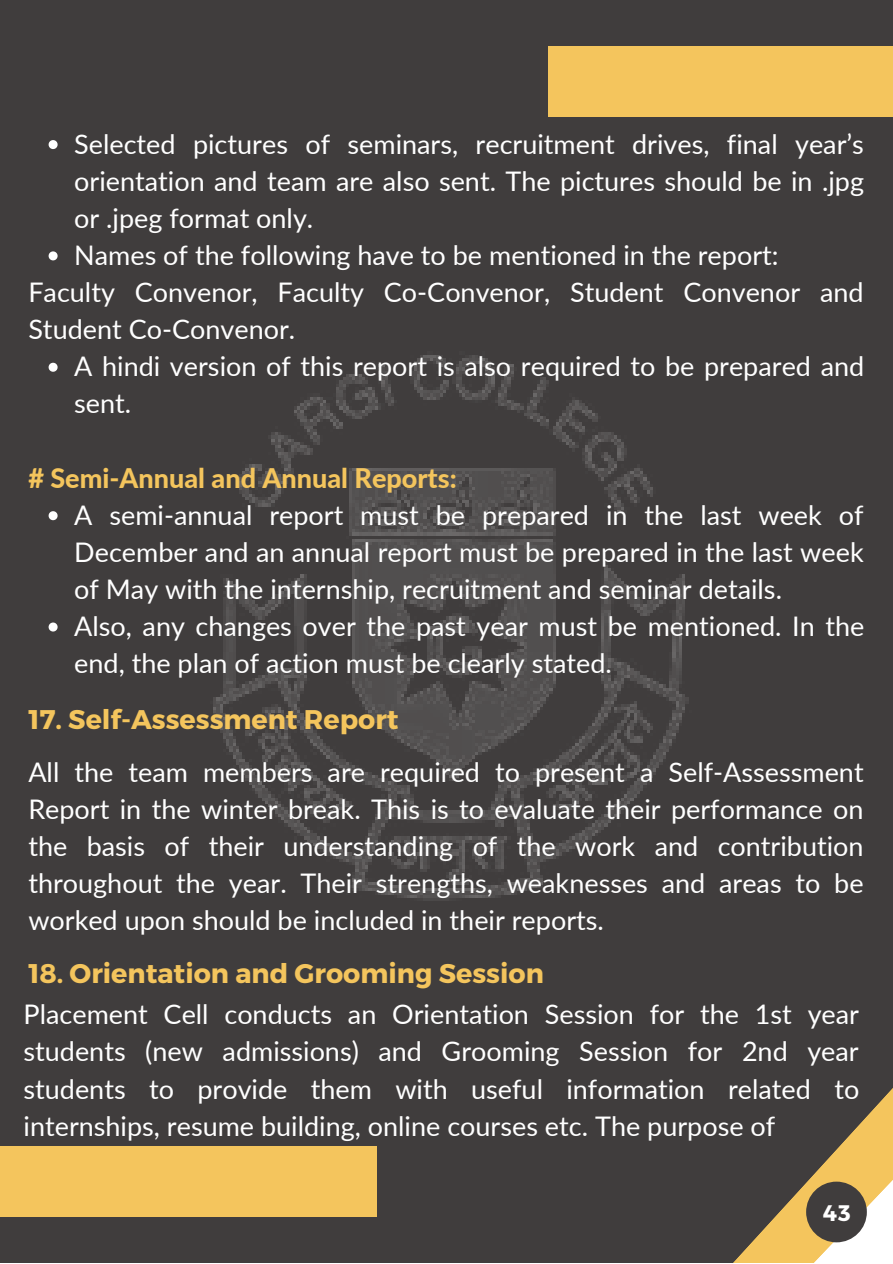
<style>
.page{position:relative;width:893px;height:1264px;background:#fff}
.page>*{position:absolute;margin:0;border:0;box-sizing:border-box;transform-origin:0 0}
.t1{font:27px/37px "Lato";color:#fff}
.t2{font:700 27px "Montserrat";color:#f4c55d}
.t3{font:800 27px "Lato";color:#f4c55d}
.t4{font:700 22.5px "Montserrat";color:#fff}
</style>
<div class="page">
<div style="left:0;top:0;width:892px;height:1262px;background:#403d3d"></div>
<div style="left:548px;top:46px;width:344px;height:71px;background:#f4c55d"></div>
<div style="left:0;top:1146px;width:377px;height:71px;background:#f4c55d"></div>
<svg style="left:734px;top:1204px;width:53px;height:58px"></svg>
<svg style="left:787px;top:1089px;width:105px;height:173px"></svg>
<img style="left:213px;top:355px;width:476px;height:546px">
<svg style="left:49px;top:140px;width:9px;height:9px"></svg>
<svg style="left:49px;top:251px;width:9px;height:9px"></svg>
<svg style="left:49px;top:363px;width:9px;height:9px"></svg>
<svg style="left:49px;top:511px;width:9px;height:9px"></svg>
<svg style="left:49px;top:622px;width:9px;height:9px"></svg>
<div style="left:806px;top:1181px;width:60px;height:61px;background:#403d3d;border-radius:50%"></div>
<p class="t1" style="left:74px;top:125px;width:791px">Selected pictures of seminars, recruitment drives, final year’s orientation and team are also sent. The pictures should be in .jpg or .jpeg format only.<br>Names of the following have to be mentioned in the report:</p>
<p class="t1" style="left:28px;top:273px;width:836px">Faculty Convenor, Faculty Co-Convenor, Student Convenor and<br>Student Co-Convenor.</p>
<p class="t1" style="left:74px;top:347px;width:791px">A hindi version of this report is also required to be prepared and sent.</p>
<p class="t3" style="left:28px;top:461px;width:430px"># Semi-Annual and Annual Reports:</p>
<p class="t1" style="left:74px;top:495px;width:791px">A semi-annual report must be prepared in the last week of December and an annual report must be prepared in the last week of May with the internship, recruitment and seminar details.<br>Also, any changes over the past year must be mentioned. In the end, the plan of action must be clearly stated.</p>
<p class="t2" style="left:28px;top:702px;width:372px">17. Self-Assessment Report</p>
<p class="t1" style="left:28px;top:753px;width:836px;text-align:justify">All the team members are required to present a Self-Assessment Report in the winter break. This is to evaluate their performance on the basis of their understanding of the work and contribution throughout the year. Their strengths, weaknesses and areas to be worked upon should be included in their reports.</p>
<p class="t2" style="left:28px;top:956px;width:517px">18. Orientation and Grooming Session</p>
<p class="t1" style="left:24px;top:995px;width:837px;text-align:justify">Placement Cell conducts an Orientation Session for the 1st year students (new admissions) and Grooming Session for 2nd year students to provide them with useful information related to internships, resume building, online courses etc. The purpose of</p>
<p class="t4" style="left:822px;top:1198px;width:29px">43</p>
</div>
